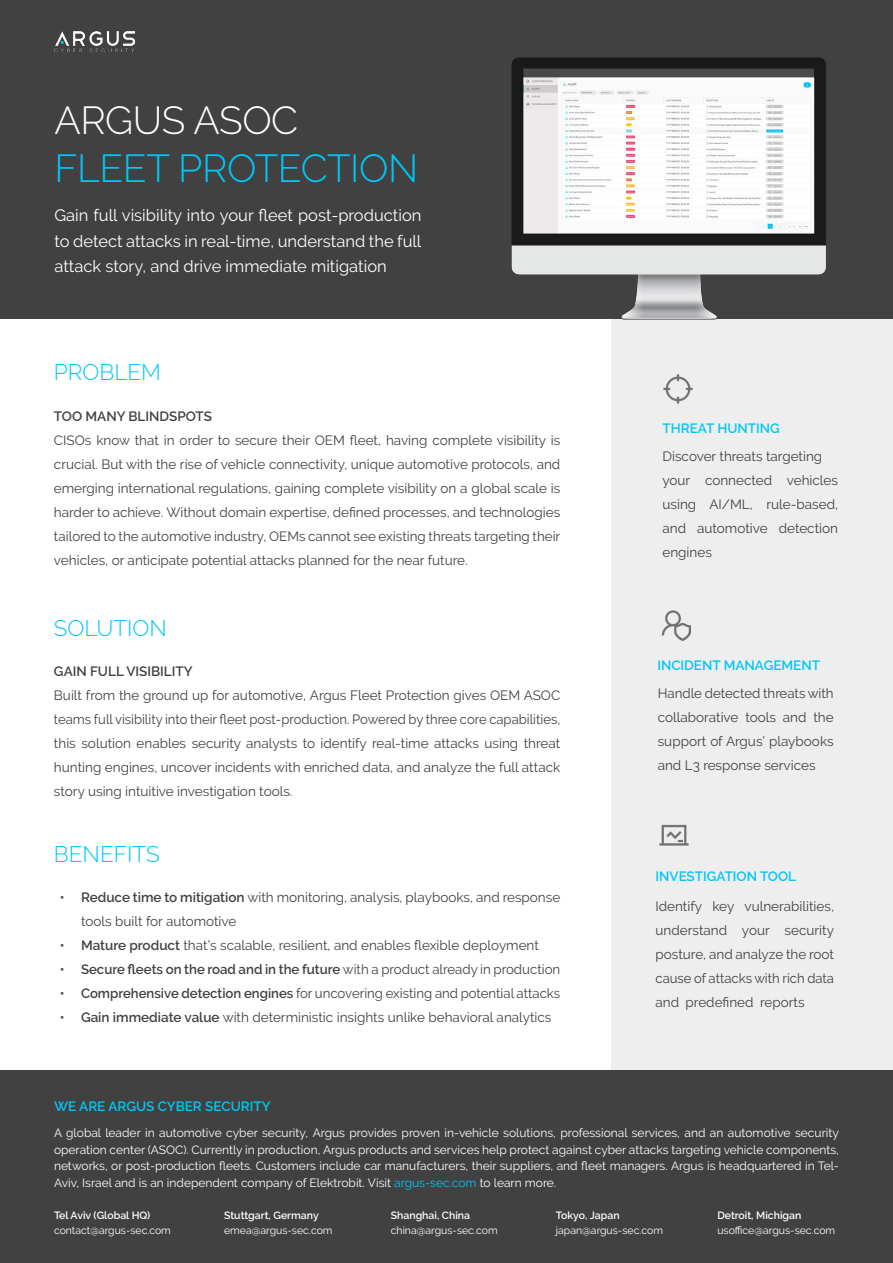
<style>
.page{position:relative;width:893px;height:1263px;background:#fff}
.page>*{position:absolute;margin:0;border:0;box-sizing:border-box;transform-origin:0 0}
.t1{font:300 39px "Raleway";letter-spacing:-.01em;color:#00c7f7}
.t2{font:300 39px "Raleway";letter-spacing:-.01em;color:#fff}
.t3{font:300 22.5px "Raleway";color:#00c7f7}
.t4{font:16.5px/25.5px "Raleway";color:#fff;text-align:justify}
.t5{font:13.5px/24px "Raleway";color:#414141}
.t6{font:600 13.5px "Raleway";color:#414141}
.t7{font:600 13.5px "Raleway";color:#00c7f7}
.t8{font:12px/16.5px "Raleway";color:#fff}
.t9{font:10.5px "Raleway";color:#fff}
.t10{font:600 10.5px "Raleway";color:#fff}
.s1{font-weight:600}
.s2{font-weight:400}
.s3{color:#00c7f7}
</style>
<div class="page">
<div style="left:611px;top:319px;width:282px;height:752px;background:#eee"></div>
<div style="left:0;top:0;width:893px;height:318px;background:#414141"></div>
<img style="left:54px;top:31px;width:81px;height:21px">
<div style="left:0;top:1071px;width:893px;height:192px;background:#414141"></div>
<img style="left:659px;top:824px;width:30px;height:22px">
<img style="left:661px;top:610px;width:29px;height:30px">
<img style="left:663px;top:374px;width:30px;height:30px">
<img style="left:496px;top:57px;width:344px;height:263px">
<h1 class="t2" style="left:54px;top:97px;width:245px">ARGUS ASOC</h1>
<h1 class="t1" style="left:54px;top:145px;width:365px">FLEET PROTECTION</h1>
<p class="t4" style="left:54px;top:203px;width:368px">Gain full visibility into your fleet post-production to detect attacks in real-time, understand the full attack story, and drive immediate mitigation</p>
<h2 class="t3" style="left:54px;top:359px;width:109px">PROBLEM</h2>
<p class="t6" style="left:54px;top:408px;width:160px">TOO MANY BLINDSPOTS</p>
<p class="t5" style="left:54px;top:428px;width:508px;text-align:justify">CISOs know that in order to secure their OEM fleet, having complete visibility is crucial. But with the rise of vehicle connectivity, unique automotive protocols, and emerging international regulations, gaining complete visibility on a global scale is harder to achieve. Without domain expertise, defined processes, and technologies tailored to the automotive industry, OEMs cannot see existing threats targeting their vehicles, or anticipate potential attacks planned for the near future.</p>
<h2 class="t3" style="left:54px;top:615px;width:114px">SOLUTION</h2>
<p class="t6" style="left:54px;top:664px;width:140px">GAIN FULL VISIBILITY</p>
<p class="t5" style="left:54px;top:683px;width:508px;text-align:justify">Built from the ground up for automotive, Argus Fleet Protection gives OEM ASOC teams fullvisibility into their fleet post-production. Powered by three core capabilities, this solution enables security analysts to identify real-time attacks using threat hunting engines, uncover incidents with enriched data, and analyze the full attack story using intuitive investigation tools.</p>
<h2 class="t3" style="left:54px;top:840px;width:107px">BENEFITS</h2>
<p class="t5" style="left:81px;top:885px;width:481px"><span class="s1">Reduce time to mitigation</span> with monitoring, analysis, playbooks, and response</p>
<p class="t6" style="left:60px;top:889px;width:6px">•</p>
<p class="t6" style="left:60px;top:937px;width:6px">•</p>
<p class="t5" style="left:81px;top:909px;width:459px">tools built for automotive<br><span class="s1">Mature product</span> that s’ scalable, resilient, and enables flexible deployment</p>
<p class="t6" style="left:60px;top:961px;width:6px">•</p>
<p class="t6" style="left:81px;top:961px;width:481px">Secure fleets on the road and in the future <span class="s2">with a product already in production</span></p>
<p class="t6" style="left:60px;top:985px;width:6px">•</p>
<p class="t5" style="left:81px;top:981px;width:481px"><span class="s1">Comprehensive detection engines</span> for uncovering existing and potential attacks</p>
<p class="t6" style="left:60px;top:1009px;width:6px">•</p>
<p class="t5" style="left:81px;top:1005px;width:472px"><span class="s1">Gain immediate value</span> with deterministic insights unlike behavioral analytics</p>
<p class="t7" style="left:662px;top:421px;width:119px">THREAT HUNTING</p>
<p class="t5" style="left:787px;top:444px;width:53px;text-indent:-124px">Discover threats targeting vehicles</p>
<p class="t5" style="left:705px;top:468px;width:69px">connected</p>
<p class="t5" style="left:662px;top:468px;width:29px">your</p>
<p class="t5" style="left:662px;top:492px;width:35px">using</p>
<p class="t5" style="left:709px;top:492px;width:45px">AI/ML,</p>
<p class="t5" style="left:766px;top:492px;width:73px">rule-based,</p>
<p class="t5" style="left:662px;top:516px;width:51px">and engines</p>
<p class="t5" style="left:697px;top:516px;width:72px">automotive</p>
<p class="t5" style="left:779px;top:516px;width:61px">detection</p>
<p class="t7" style="left:657px;top:657px;width:164px">INCIDENT MANAGEMENT</p>
<p class="t5" style="left:658px;top:681px;width:177px;text-align:right">Handle detected threats with the</p>
<p class="t5" style="left:658px;top:705px;width:177px">collaborative<br>support of Argus’ playbooks and 3L response services</p>
<p class="t5" style="left:745px;top:705px;width:32px">tools</p>
<p class="t5" style="left:783px;top:705px;width:25px">and</p>
<p class="t7" style="left:655px;top:869px;width:142px">INVESTIGATION TOOL</p>
<p class="t5" style="left:744px;top:894px;width:91px">vulnerabilities,</p>
<p class="t5" style="left:655px;top:894px;width:48px">Identify</p>
<p class="t5" style="left:712px;top:894px;width:24px">key</p>
<p class="t5" style="left:655px;top:918px;width:73px">understand</p>
<p class="t5" style="left:655px;top:942px;width:180px">posture, and analyze the root</p>
<p class="t5" style="left:655px;top:966px;width:180px">cause of attacks with rich data</p>
<p class="t5" style="left:760px;top:990px;width:46px">reports</p>
<p class="t5" style="left:785px;top:918px;width:51px">security</p>
<p class="t5" style="left:742px;top:918px;width:29px">your</p>
<p class="t5" style="left:686px;top:990px;width:69px">predefined</p>
<p class="t5" style="left:655px;top:990px;width:25px">and</p>
<p class="t7" style="left:54px;top:1098px;width:218px">WE ARE ARGUS CYBER SECURITY</p>
<p class="t8" style="left:54px;top:1124px;width:786px">A global leader in automotive cyber security, Argus provides proven in-vehicle solutions, professional services, and an automotive security operation center (ASOC .) Currently in production, Argus products and services help protect against cyber attacks targeting vehicle components,</p>
<p class="t8" style="left:54px;top:1174px;width:504px">Aviv, Israel and is an independent company of Elektrobit. Visit <span class="s3">argus-sec.com</span> to learn more.</p>
<p class="t8" style="left:54px;top:1157px;width:786px">networks, or post-production fleets. Customers include car manufacturers, their suppliers, and fleet managers. Argus is headquartered in Tel-</p>
<p class="t10" style="left:54px;top:1209px;width:98px">Tel Aviv (Global HQ(</p>
<p class="t9" style="left:54px;top:1224px;width:118px">contact@argus-sec.com</p>
<p class="t10" style="left:391px;top:1209px;width:81px">Shanghai, China</p>
<p class="t9" style="left:391px;top:1224px;width:108px">china@argus-sec.com</p>
<p class="t10" style="left:556px;top:1209px;width:65px">Tokyo, Japan</p>
<p class="t9" style="left:556px;top:1224px;width:109px">japan@argus-sec.com</p>
<p class="t10" style="left:717px;top:1209px;width:86px">Detroit, Michigan</p>
<p class="t9" style="left:717px;top:1224px;width:119px">usoffice@argus-sec.com</p>
<p class="t10" style="left:224px;top:1209px;width:96px">Stuttgart, Germany</p>
<p class="t9" style="left:224px;top:1224px;width:110px">emea@argus-sec.com</p>
</div>
